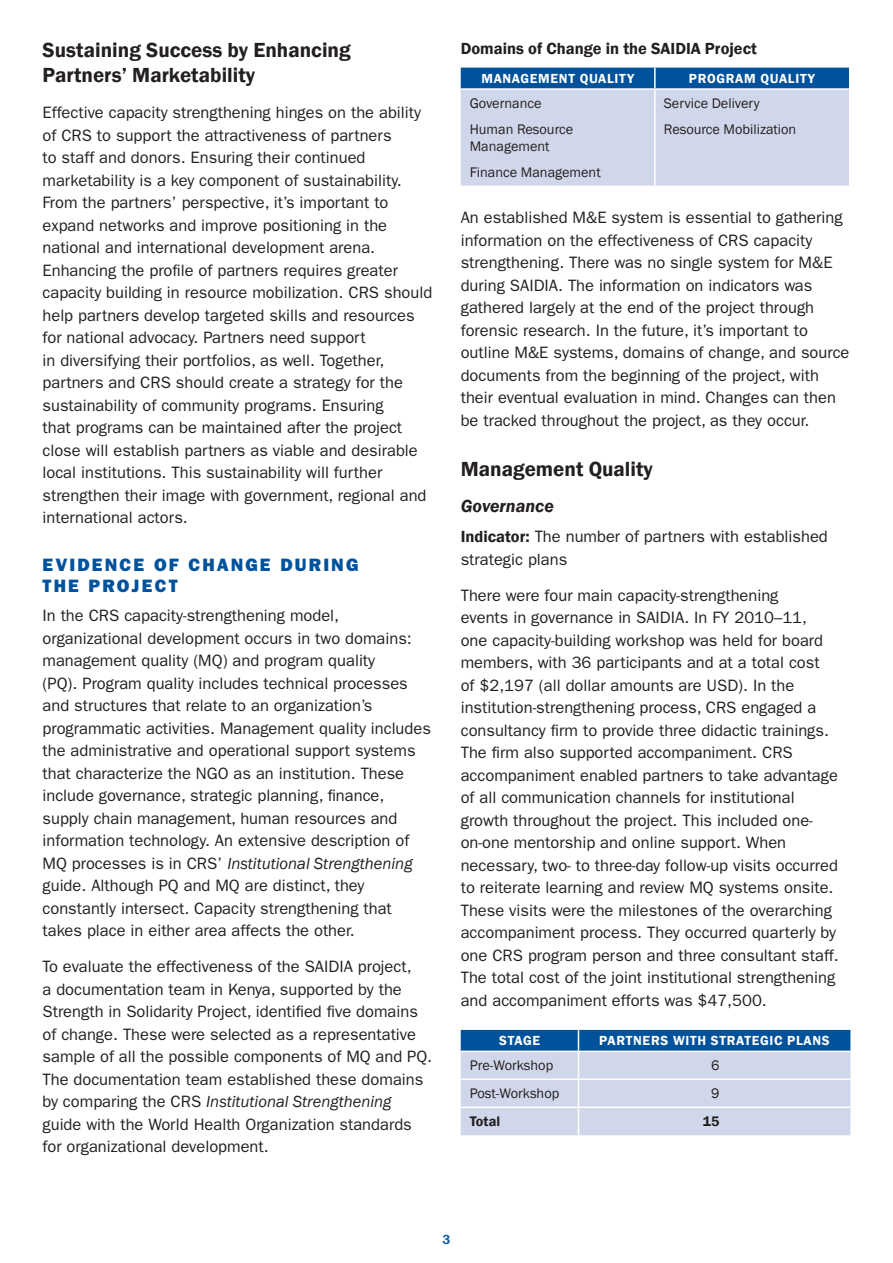
<style>
.page{position:relative;width:893px;height:1263px;background:#fff}
.page>*{position:absolute;margin:0;border:0;box-sizing:border-box;transform-origin:0 0}
.b-head-new{font:600 21px/25.2px "Franklin Gothic";color:#231f20}
.a-head{font:18px/21px "ITC Franklin Gothic Std Hvy";letter-spacing:.12em;color:#01529b}
.c-head-after-b-head{font:italic 600 18px "Franklin Gothic";color:#231f20}
.Body{font:16.5px/22.5px "ITC Franklin Gothic Std";color:#231f20}
.figure_table_title{font:600 16.5px "Franklin Gothic";color:#231f20}
.body{font:14.25px/17.1px "Franklin Gothic";color:#231f20}
.body-2{font:600 14.25px "Franklin Gothic";color:#231f20}
.head{font:600 13.5px "Franklin Gothic";letter-spacing:.05em;color:#fff}
.t1{font:600 13.5px "Franklin Gothic";color:#105d9f}
.s1{font-family:"Franklin Gothic";font-style:italic}
.s2{font-family:"Franklin Gothic";font-weight:600}
</style>
<div class="page">
<svg style="left:461px;top:68px;width:388px;height:118px;background:#adc0dc"></svg>
<hr style="left:654px;top:68px;width:2px;height:20px;background:#fff">
<hr style="left:461px;top:88px;width:194px;height:2px;background:#fff">
<hr style="left:655px;top:88px;width:194px;height:2px;background:#fff">
<hr style="left:654px;top:90px;width:2px;height:96px;background:#fff">
<svg style="left:461px;top:1030px;width:389px;height:105px;background:#aabedb"></svg>
<p class="b-head-new" style="left:43px;top:38px;width:310px">Sustaining Success by Enhancing<br>Partners’ Marketability</p>
<p class="Body" style="left:43px;top:102px;width:391px">Effective capacity strengthening hinges on the ability of CRS to support the attractiveness of partners<br>to staff and donors. Ensuring their continued marketability is a key component of sustainability.<br>From the partners’ perspective, it’s important to expand networks and improve positioning in the national and international development arena.<br>Enhancing the profile of partners requires greater capacity building in resource mobilization. CRS should help partners develop targeted skills and resources for national advocacy. Partners need support<br>in diversifying their portfolios, as well. Together, partners and CRS should create a strategy for the sustainability of community programs. Ensuring<br>that programs can be maintained after the project close will establish partners as viable and desirable local institutions. This sustainability will further strengthen their image with government, regional and international actors.</p>
<p class="a-head" style="left:43px;top:554px;width:317px">EVIDENCE OF CHANGE DURING<br>THE PROJECT</p>
<p class="Body" style="left:43px;top:604px;width:390px">In the CRS capacity-strengthening model, organizational development occurs in two domains: management quality (MQ) and program quality<br>(PQ). Program quality includes technical processes and structures that relate to an organization’s programmatic activities. Management quality includes the administrative and operational support systems that characterize the NGO as an institution. These include governance, strategic planning, finance, supply chain management, human resources and information technology. An extensive description of MQ processes is in CRS’ <span class="s1">Institutional Strengthening </span>guide. Although PQ and MQ are distinct, they constantly intersect. Capacity strengthening that takes place in either area affects the other.</p>
<p class="Body" style="left:43px;top:955px;width:391px">To evaluate the effectiveness of the SAIDIA project,<br>a documentation team in Kenya, supported by the Strength in Solidarity Project, identified five domains of change. These were selected as a representative sample of all the possible components of MQ and PQ.<br>The documentation team established these domains by comparing the CRS <span class="s1">Institutional Strengthening </span>guide with the World Health Organization standards for organizational development.</p>
<p class="figure_table_title" style="left:461px;top:38px;width:298px">Domains of Change in the SAIDIA Project</p>
<p class="head" style="left:481px;top:70px;width:154px">MANAGEMENT QUALITY</p>
<p class="head" style="left:689px;top:70px;width:128px">PROGRAM QUALITY</p>
<p class="body" style="left:470px;top:95px;width:73px">Governance</p>
<p class="body" style="left:470px;top:121px;width:105px">Human Resource<br>Management</p>
<p class="body" style="left:470px;top:164px;width:133px">Finance Management</p>
<p class="body" style="left:664px;top:95px;width:97px">Service Delivery</p>
<p class="body" style="left:664px;top:121px;width:134px">Resource Mobilization</p>
<p class="Body" style="left:461px;top:206px;width:390px">An established M&amp;E system is essential to gathering information on the effectiveness of CRS capacity strengthening. There was no single system for M&amp;E during SAIDIA. The information on indicators was gathered largely at the end of the project through forensic research. In the future, it’s important to outline M&amp;E systems, domains of change, and source documents from the beginning of the project, with their eventual evaluation in mind. Changes can then be tracked throughout the project, as they occur.</p>
<p class="b-head-new" style="left:461px;top:457px;width:194px">Management Quality</p>
<p class="c-head-after-b-head" style="left:461px;top:495px;width:95px">Governance</p>
<p class="Body" style="left:461px;top:526px;width:369px"><span class="s2">Indicator:</span> The number of partners with established strategic plans</p>
<p class="Body" style="left:461px;top:584px;width:380px">There were four main capacity-strengthening<br>events in governance in SAIDIA. In FY 2010–11,<br>one capacity-building workshop was held for board members, with 36 participants and at a total cost<br>of $2,197 (all dollar amounts are USD). In the institution-strengthening process, CRS engaged a consultancy firm to provide three didactic trainings.<br>The firm also supported accompaniment. CRS accompaniment enabled partners to take advantage of all communication channels for institutional growth throughout the project. This included one&shy;on-one mentorship and online support. When necessary, two- to three-day follow-up visits occurred to reiterate learning and review MQ systems onsite.<br>These visits were the milestones of the overarching accompaniment process. They occurred quarterly by one CRS program person and three consultant staff.<br>The total cost of the joint institutional strengthening and accompaniment efforts was $47,500.</p>
<p class="head" style="left:499px;top:1032px;width:42px">STAGE</p>
<p class="head" style="left:599px;top:1032px;width:232px">PARTNERS WITH STRATEGIC PLANS</p>
<p class="body" style="left:470px;top:1057px;width:85px">Pre-Workshop</p>
<p class="body" style="left:711px;top:1057px;width:10px">6</p>
<p class="body" style="left:470px;top:1085px;width:91px">Post-Workshop</p>
<p class="body" style="left:711px;top:1085px;width:10px">9</p>
<p class="body-2" style="left:470px;top:1113px;width:32px">Total</p>
<p class="body-2" style="left:703px;top:1113px;width:18px">15</p>
<p class="t1" style="left:443px;top:1231px;width:9px">3</p>
</div>
